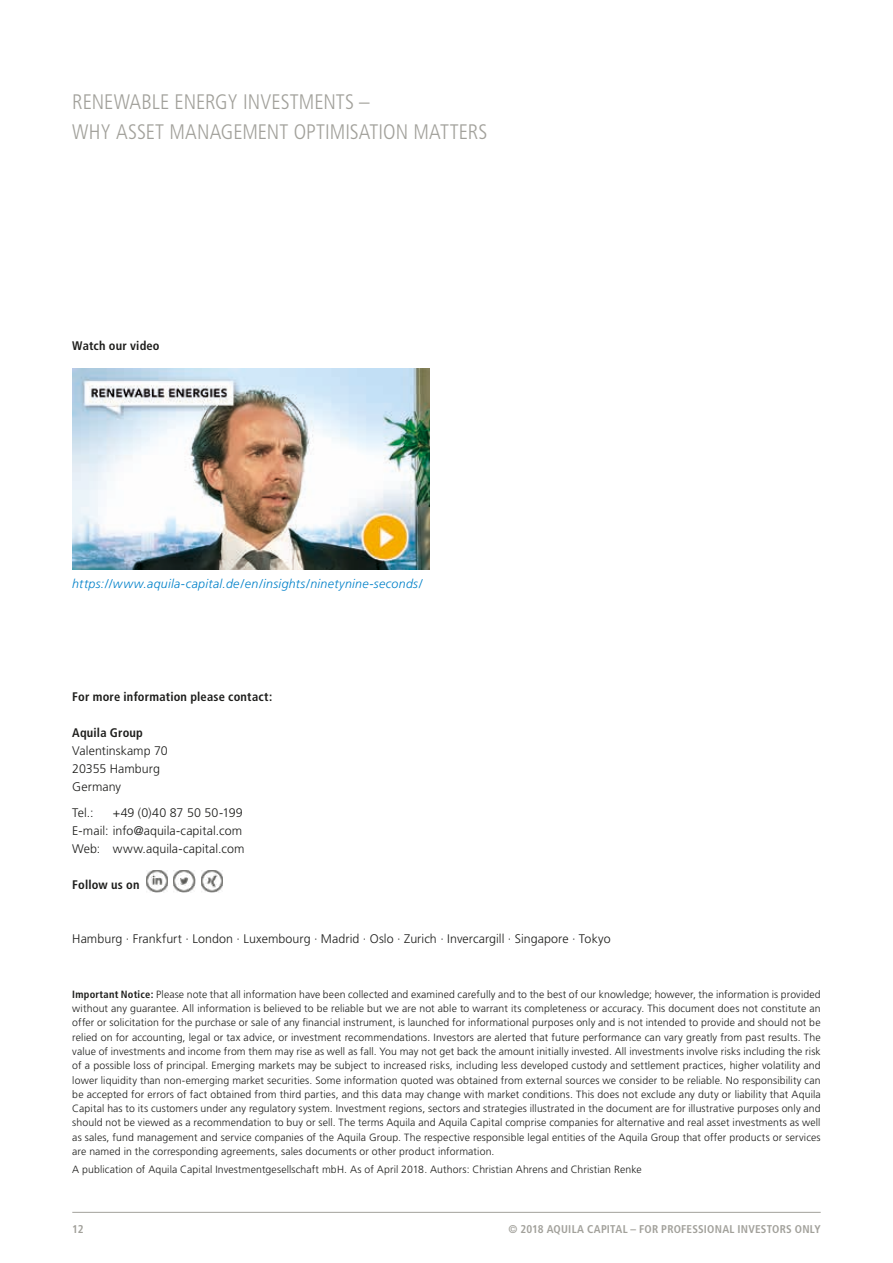
<style>
.page{position:relative;width:893px;height:1263px;background:#fff}
.page>*{position:absolute;margin:0;border:0;box-sizing:border-box;transform-origin:0 0}
.t1{font:300 condensed 21px/30px "Frutiger";color:#a2a19b}
.t2{font:300 12.45px/18px "Frutiger";letter-spacing:.005em;color:#1d1d1b}
.t3{font:700 condensed 12.45px "Frutiger";letter-spacing:.015em;color:#1d1d1b}
.t4{font:italic 300 12.45px "Frutiger";letter-spacing:.025em;color:#0081c9}
.t5{font:700 condensed 11.25px "Frutiger";letter-spacing:.02em;color:#a2a19b}
.t6{font:300 10.5px/14.2px "Frutiger";letter-spacing:.01em;color:#1d1d1b;text-align:justify}
.s1{font-weight:700;font-stretch:condensed}
</style>
<div class="page">
<hr style="left:72px;top:1212px;width:749px;height:1px;background:#a2a19b">
<img style="left:146px;top:870px;width:21px;height:22px">
<img style="left:174px;top:870px;width:21px;height:22px">
<img style="left:201px;top:870px;width:22px;height:22px">
<img style="left:72px;top:369px;width:357px;height:201px">
<h1 class="t1" style="left:72px;top:87px;width:417px">RENEWABLE ENERGY INVESTMENTS –<br>WHY ASSET MANAGEMENT OPTIMISATION MATTERS</h1>
<p class="t3" style="left:72px;top:339px;width:89px">Watch our video</p>
<p class="t4" style="left:72px;top:577px;width:351px">https://www.aquila-capital.de/en/insights/ninetynine-seconds/</p>
<p class="t3" style="left:72px;top:689px;width:202px">For more information please contact:</p>
<p class="t3" style="left:72px;top:725px;width:72px">Aquila Group</p>
<p class="t2" style="left:72px;top:741px;width:97px">Valentinskamp 70<br>20355 Hamburg<br>Germany</p>
<p class="t2" style="left:72px;top:804px;width:23px">Tel.:</p>
<p class="t2" style="left:72px;top:804px;width:174px;text-indent:40px">+49 (0)40 87 50 50-199<br>E-mail: info@aquila-capital.com<br>Web: www.aquila-capital.com</p>
<p class="t3" style="left:72px;top:877px;width:69px">Follow us on</p>
<p class="t2" style="left:72px;top:930px;width:540px">Hamburg · Frankfurt · London · Luxembourg · Madrid · Oslo · Zurich · Invercargill · Singapore · Tokyo</p>
<p class="t6" style="left:72px;top:987px;width:750px"><span class="s1">Important Notice:</span> Please note that all information have been collected and examined carefully and to the best of our knowledge; however, the information is provided without any guarantee. All information is believed to be reliable but we are not able to warrant its completeness or accuracy. This document does not constitute an offer or solicitation for the purchase or sale of any financial instrument, is launched for informational purposes only and is not intended to provide and should not be relied on for accounting, legal or tax advice, or investment recommendations. Investors are alerted that future performance can vary greatly from past results. The value of investments and income from them may rise as well as fall. You may not get back the amount initially invested. All investments involve risks including the risk of a possible loss of principal. Emerging markets may be subject to increased risks, including less developed custody and settlement practices, higher volatility and lower liquidity than non-emerging market securities. Some information quoted was obtained from external sources we consider to be reliable. No responsibility can be accepted for errors of fact obtained from third parties, and this data may change with market conditions. This does not exclude any duty or liability that Aquila Capital has to its customers under any regulatory system. Investment regions, sectors and strategies illustrated in the document are for illustrative purposes only and should not be viewed as a recommendation to buy or sell. The terms Aquila and Aquila Capital comprise companies for alternative and real asset investments as well as sales, fund management and service companies of the Aquila Group. The respective responsible legal entities of the Aquila Group that offer products or services are named in the corresponding agreements, sales documents or other product information.</p>
<p class="t6" style="left:72px;top:1162px;width:571px">A publication of Aquila Capital Investmentgesellschaft mbH. As of April 2018. Authors: Christian Ahrens and Christian Renke</p>
<p class="t5" style="left:72px;top:1222px;width:13px">12</p>
<p class="t5" style="left:509px;top:1222px;width:314px">© 2018 AQUILA CAPITAL – FOR PROFESSIONAL INVESTORS ONLY</p>
</div>
